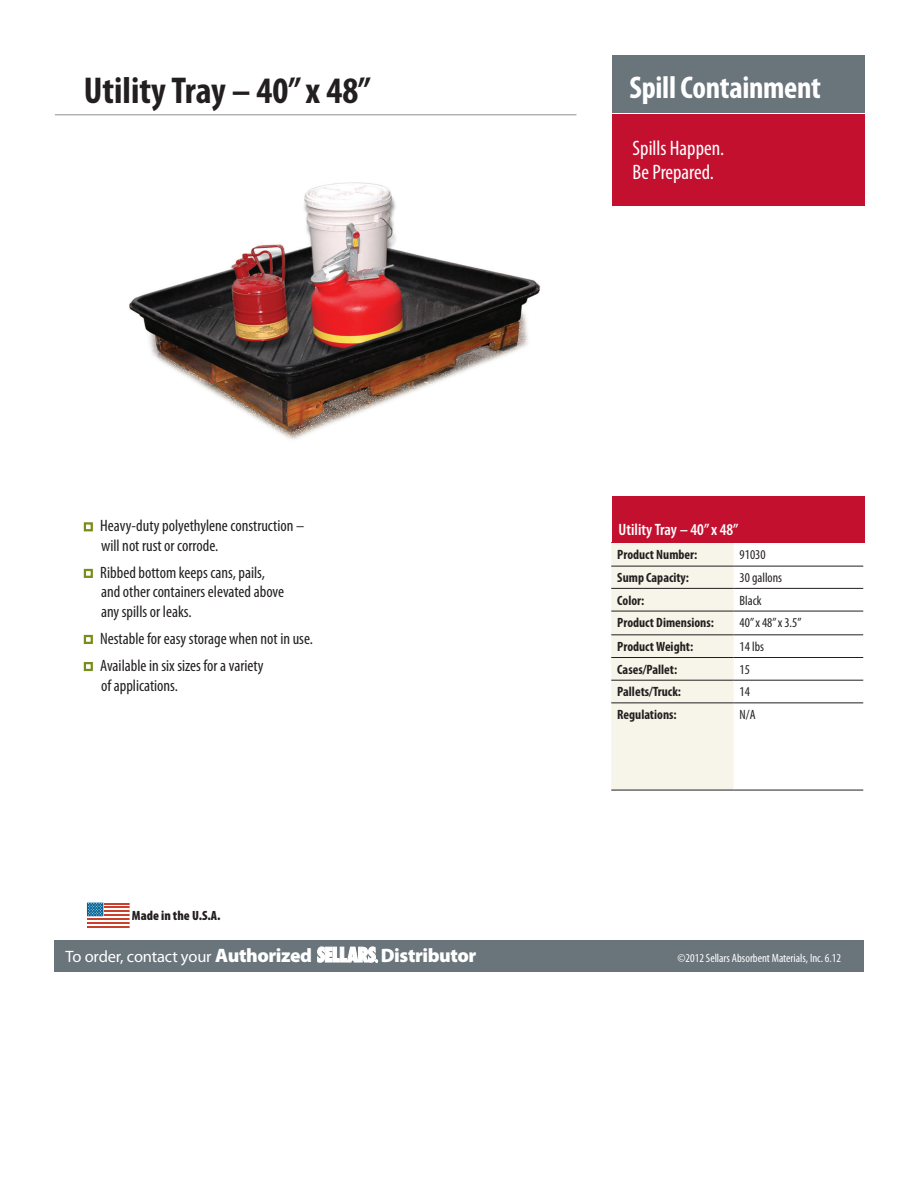
<style>
.page{position:relative;width:918px;height:1188px;background:#fff}
.page>*{position:absolute;margin:0;border:0;box-sizing:border-box;transform-origin:0 0}
.t1{font:700 condensed 37.5px "Myriad Pro";color:#231f20}
.t2{font:700 condensed 31.5px "Myriad Pro";letter-spacing:-.01em;color:#fff}
.t3{font:condensed 21px/24px "Myriad Pro";color:#fff}
.t4{font:900 19.5px "Myriad Pro";letter-spacing:-.02em;color:#fff}
.t5{font:condensed 16.5px/19.5px "Myriad Pro";color:#231f20}
.t6{font:16.5px "Myriad Pro";letter-spacing:-.01em;color:#fff}
.t7{font:600 condensed 16.5px "Myriad Pro";color:#fff}
.t8{font:700 condensed 13.5px "Myriad Pro";color:#231f20}
.t9{font:condensed 13.5px "Myriad Pro";color:#231f20}
.eversoak_sub_bullet{font:900 condensed 13.35px "Myriad Pro";color:#231f20}
.t10{font:condensed 12px "Myriad Pro";color:#fff}
.s1{font-weight:900;font-size:19.5px}
</style>
<div class="page">
<div style="left:55px;top:940px;width:809px;height:32px;background:#6a747b"></div>
<svg style="left:318px;top:947px;width:60px;height:15px"></svg>
<svg style="left:86px;top:902px;width:44px;height:26px"></svg>
<div style="left:612px;top:55px;width:252px;height:57px;background:#6a747b"></div>
<hr style="left:55px;top:114px;width:522px;height:1px;background:#231f20">
<div style="left:612px;top:114px;width:252px;height:92px;background:#c3102f"></div>
<img style="left:129px;top:182px;width:412px;height:258px">
<div style="left:84px;top:522px;width:9px;height:9px;border:2px solid #778e1d"></div>
<div style="left:84px;top:569px;width:9px;height:9px;border:2px solid #778e1d"></div>
<div style="left:84px;top:635px;width:9px;height:9px;border:2px solid #778e1d"></div>
<div style="left:84px;top:662px;width:9px;height:9px;border:2px solid #778e1d"></div>
<div style="left:611px;top:543px;width:123px;height:247px;background:#f7f4e9"></div>
<hr style="left:611px;top:542px;width:123px;height:1px;background:#231f20">
<hr style="left:734px;top:542px;width:129px;height:1px;background:#231f20">
<hr style="left:611px;top:566px;width:123px;height:1px;background:#231f20">
<hr style="left:734px;top:566px;width:129px;height:1px;background:#231f20">
<hr style="left:611px;top:588px;width:123px;height:1px;background:#231f20">
<hr style="left:734px;top:588px;width:129px;height:1px;background:#231f20">
<hr style="left:611px;top:611px;width:123px;height:1px;background:#231f20">
<hr style="left:734px;top:611px;width:129px;height:1px;background:#231f20">
<hr style="left:611px;top:635px;width:123px;height:1px;background:#231f20">
<hr style="left:734px;top:635px;width:129px;height:1px;background:#231f20">
<hr style="left:611px;top:657px;width:123px;height:1px;background:#231f20">
<hr style="left:734px;top:657px;width:129px;height:1px;background:#231f20">
<hr style="left:611px;top:680px;width:123px;height:1px;background:#231f20">
<hr style="left:734px;top:680px;width:129px;height:1px;background:#231f20">
<hr style="left:611px;top:703px;width:123px;height:1px;background:#231f20">
<hr style="left:611px;top:790px;width:123px;height:1px;background:#231f20">
<hr style="left:734px;top:703px;width:129px;height:1px;background:#231f20">
<hr style="left:734px;top:790px;width:129px;height:1px;background:#231f20">
<div style="left:613px;top:496px;width:252px;height:46px;background:#c3102f"></div>
<p class="t1" style="left:84px;top:67px;width:289px">Utility Tray – 40” x 48”</p>
<p class="t5" style="left:100px;top:516px;width:206px">Heavy-duty polyethylene construction – will not rust or corrode.</p>
<p class="t5" style="left:100px;top:563px;width:185px">Ribbed bottom keeps cans, pails, and other containers elevated above any spills or leaks.</p>
<p class="t5" style="left:100px;top:629px;width:214px">Nestable for easy storage when not in use.</p>
<p class="t5" style="left:100px;top:656px;width:165px">Available in six sizes for a variety of applications.</p>
<p class="eversoak_sub_bullet" style="left:132px;top:907px;width:90px">Made in the U.S.A.</p>
<p class="t2" style="left:630px;top:68px;width:193px">Spill Containment</p>
<p class="t3" style="left:633px;top:136px;width:93px">Spills Happen.<br>Be Prepared.</p>
<p class="t7" style="left:619px;top:519px;width:121px">Utility Tray – 40” x 48”</p>
<p class="t8" style="left:617px;top:546px;width:82px">Product Number:</p>
<p class="t9" style="left:740px;top:546px;width:27px">91030</p>
<p class="t8" style="left:617px;top:569px;width:73px">Sump Capacity:</p>
<p class="t9" style="left:740px;top:570px;width:44px">30 gallons</p>
<p class="t8" style="left:617px;top:592px;width:29px">Color:</p>
<p class="t9" style="left:740px;top:592px;width:24px">Black</p>
<p class="t8" style="left:617px;top:614px;width:98px">Product Dimensions:</p>
<p class="t9" style="left:740px;top:615px;width:63px">40” x 48” x 3.5”</p>
<p class="t8" style="left:617px;top:638px;width:77px">Product Weight:</p>
<p class="t9" style="left:740px;top:638px;width:26px">14 lbs</p>
<p class="t8" style="left:617px;top:661px;width:62px">Cases/Pallet:</p>
<p class="t9" style="left:740px;top:661px;width:12px">15</p>
<p class="t8" style="left:617px;top:683px;width:65px">Pallets/Truck:</p>
<p class="t9" style="left:740px;top:684px;width:12px">14</p>
<p class="t8" style="left:617px;top:706px;width:61px">Regulations:</p>
<p class="t9" style="left:740px;top:706px;width:17px">N/A</p>
<p class="t6" style="left:66px;top:946px;width:248px">To order, contact your <span class="s1">Authorized</span></p>
<p class="t4" style="left:381px;top:942px;width:97px">Distributor</p>
<p class="t10" style="left:677px;top:951px;width:165px">©2012 Sellars Absorbent Materials, Inc. 6.12</p>
</div>
